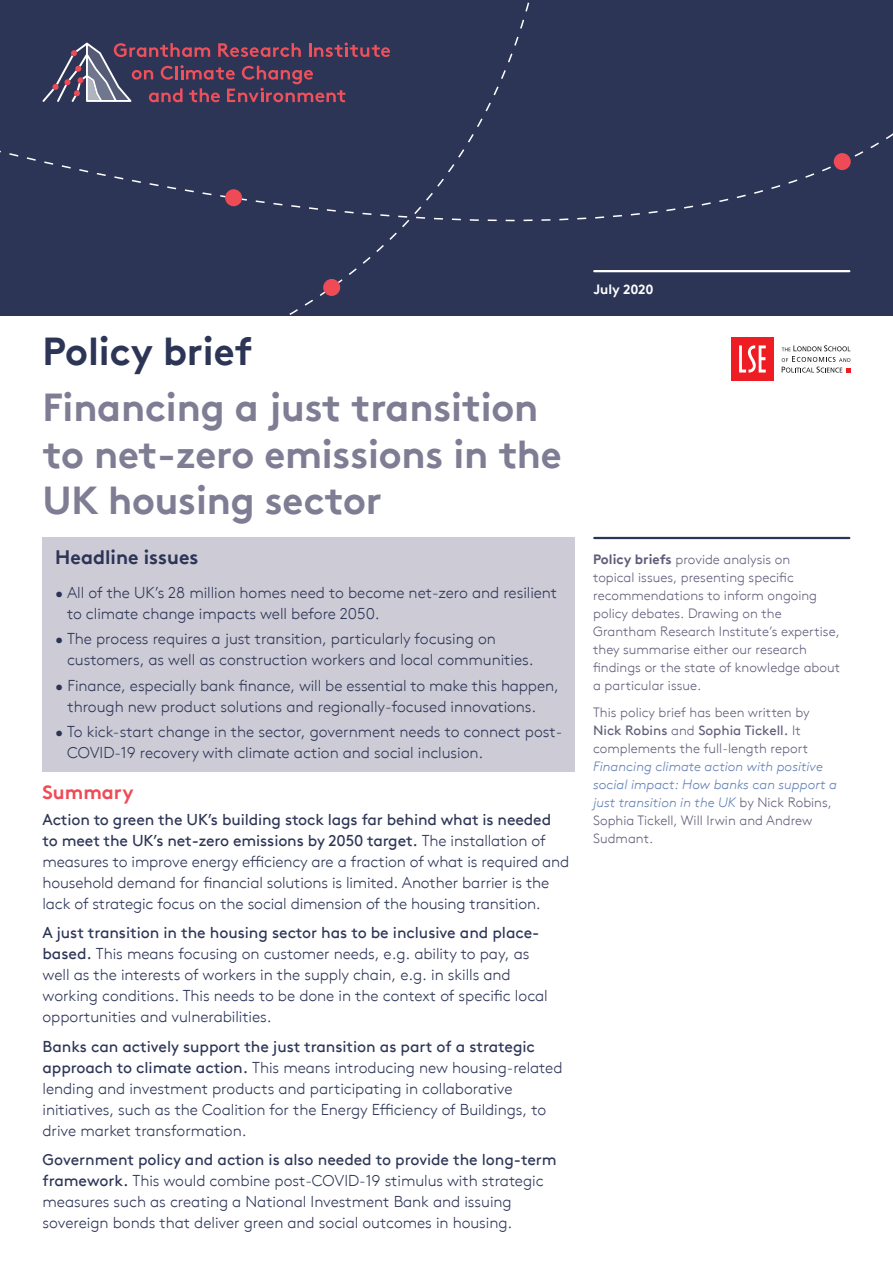
<style>
.page{position:relative;width:893px;height:1263px;background:#fff}
.page>*{position:absolute;margin:0;border:0;box-sizing:border-box;transform-origin:0 0}
.Main_title_28pt__34p{font:700 39px/46.8px "Brown TT";letter-spacing:-.005em;color:#7f7d94}
.Main_title_28pt__34p-2{font:700 39px "Brown TT";color:#2d3557}
.Headline_title__11pt{font:700 19.5px "Brown TT";color:#2d3557}
.Summary_title__13pt{font:700 19.5px "Brown TT";color:#ef4b57}
.Summary_text__13pt{font:300 15.75px/21px "Brown TT";letter-spacing:-.005em;color:#2d3557}
.Headline_bullets_11p{font:300 15.75px/21px "Brown TT";letter-spacing:-.005em;color:#2d3557}
.Right_column_text__9{font:300 13.5px/18px "Brown TT";color:#5f5e7a}
.t1{font:700 13.5px "Brown TT";color:#fff}
.s1{font-weight:400}
.s2{font-weight:700}
.s3{font-style:italic;color:#607eb4}
</style>
<div class="page">
<div style="left:0;top:0;width:893px;height:316px;background:#2d3557"></div>
<svg style="left:0;top:111px;width:893px;height:204px"></svg>
<div style="left:225px;top:189px;width:17px;height:17px;background:#ef4b57;border-radius:50%"></div>
<div style="left:834px;top:153px;width:17px;height:17px;background:#ef4b57;border-radius:50%"></div>
<svg style="left:42px;top:43px;width:348px;height:59px"></svg>
<hr style="left:594px;top:537px;width:255px;height:2px;background:#2d3557">
<div style="left:731px;top:337px;width:43px;height:44px;background:#ee1d23"></div>
<svg style="left:739px;top:345px;width:27px;height:28px"></svg>
<svg style="left:782px;top:345px;width:68px;height:28px"></svg>
<div style="left:43px;top:537px;width:532px;height:235px;background:#cdcbd5"></div>
<hr style="left:594px;top:270px;width:255px;height:2px;background:#fff">
<p class="Main_title_28pt__34p-2" style="left:43px;top:328px;width:212px">Policy brief</p>
<p class="Main_title_28pt__34p" style="left:43px;top:383px;width:521px">Financing a just transition to net-zero emissions in the<br>UK housing sector</p>
<p class="Headline_title__11pt" style="left:55px;top:546px;width:145px">Headline issues</p>
<p class="Headline_bullets_11p" style="left:67px;top:582px;width:492px;text-indent:-12px">• All of the UK’s 28 million homes need to become net-zero and resilient to climate change impacts well before 2050.</p>
<p class="Headline_bullets_11p" style="left:67px;top:629px;width:468px;text-indent:-12px">• The process requires a just transition, particularly focusing on customers, as well as construction workers and local communities.</p>
<p class="Headline_bullets_11p" style="left:68px;top:675px;width:493px;text-indent:-12px">• Finance, especially bank finance, will be essential to make this happen, through new product solutions and regionally-focused innovations.</p>
<p class="Headline_bullets_11p" style="left:67px;top:721px;width:497px;text-indent:-12px">• To kick-start change in the sector, government needs to connect post-<br>COVID-19 recovery with climate action and social inclusion.</p>
<p class="Summary_title__13pt" style="left:43px;top:781px;width:93px">Summary</p>
<p class="Summary_text__13pt" style="left:43px;top:809px;width:528px"><span class="s1">Action to green the UK’s building stock lags far behind what is needed to meet the UK’s net-zero emissions by 2050 target.</span> The installation of measures to improve energy efficiency are a fraction of what is required and household demand for financial solutions is limited. Another barrier is the lack of strategic focus on the social dimension of the housing transition.</p>
<p class="Summary_text__13pt" style="left:43px;top:922px;width:507px"><span class="s1">A just transition in the housing sector has to be inclusive and place&shy;based.</span> This means focusing on customer needs, e.g. ability to pay, as well as the interests of workers in the supply chain, e.g. in skills and working conditions. This needs to be done in the context of specific local opportunities and vulnerabilities.</p>
<p class="Summary_text__13pt" style="left:43px;top:1036px;width:522px"><span class="s1">Banks can actively support the just transition as part of a strategic approach to climate action.</span> This means introducing new housing-related lending and investment products and participating in collaborative initiatives, such as the Coalition for the Energy Efficiency of Buildings, to drive market transformation.</p>
<p class="Summary_text__13pt" style="left:43px;top:1149px;width:516px"><span class="s1">Government policy and action is also needed to provide the long-term framework.</span> This would combine post-COVID-19 stimulus with strategic measures such as creating a National Investment Bank and issuing sovereign bonds that deliver green and social outcomes in housing.</p>
<p class="t1" style="left:593px;top:281px;width:62px">July 2020</p>
<p class="Right_column_text__9" style="left:593px;top:551px;width:249px"><span class="s2">Policy briefs</span> provide analysis on<br>topical issues, presenting specific recommendations to inform ongoing policy debates. Drawing on the Grantham Research Institute’s expertise, they summarise either our research findings or the state of knowledge about a particular issue.</p>
<p class="Right_column_text__9" style="left:593px;top:703px;width:245px">This policy brief has been written by <span class="s1">Nick Robins</span> and <span class="s1">Sophia Tickell.</span> It complements the full-length report <span class="s3">Financing climate action with positive social impact: How banks can support a just transition in the UK</span> by Nick Robins, Sophia Tickell, Will Irwin and Andrew Sudmant.</p>
</div>
